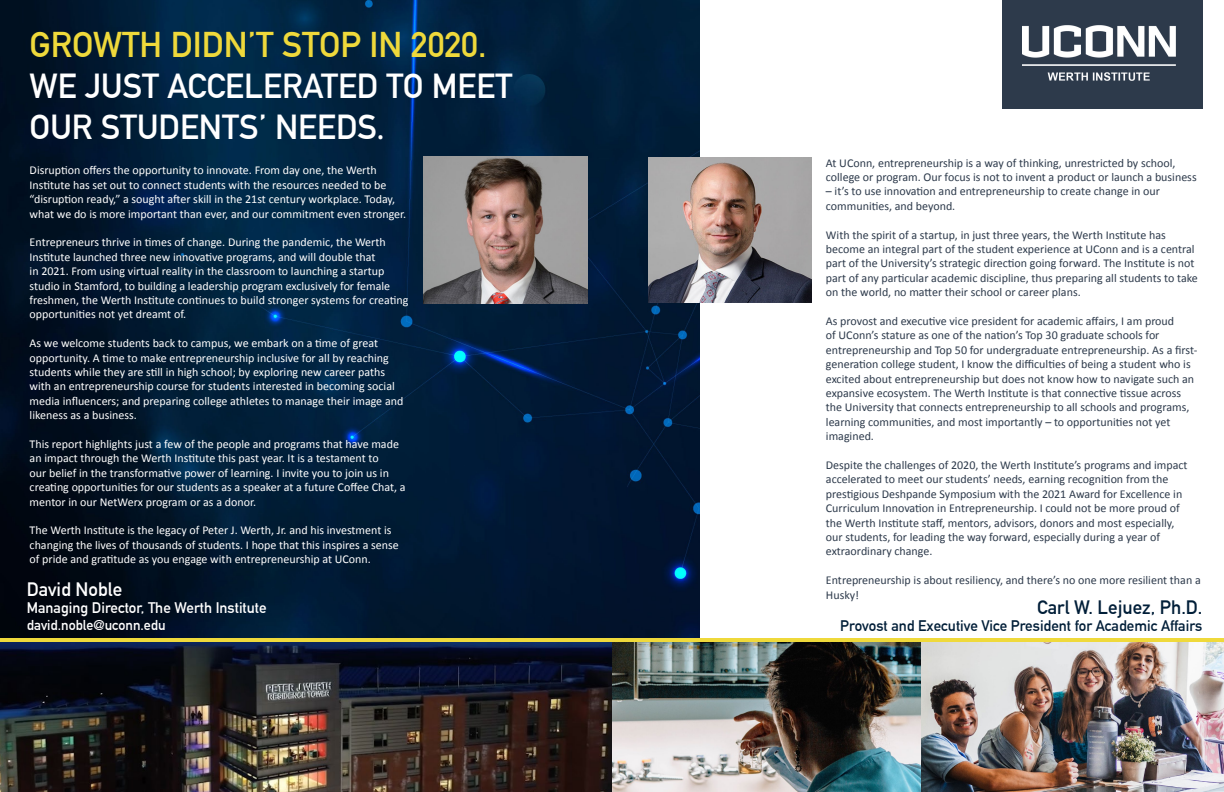
<style>
.page{position:relative;width:1224px;height:792px;background:#fff}
.page>*{position:absolute;margin:0;border:0;box-sizing:border-box;transform-origin:0 0}
.t1{font:700 35px "DIN Alternate";color:#efd93b}
.t2{font:700 34px/40.8px "DIN Alternate";color:#fff}
.t3{font:700 19px "DIN Alternate";color:#001e38}
.t4{font:700 19px "DIN Alternate";color:#fff}
.t5{font:700 15px "DIN Alternate";color:#001e38}
.t6{font:700 15px "DIN Alternate";color:#fff}
.t7{font:700 14px "DIN Alternate";color:#fff}
.t8{font:12px/14.4px "Calibri";color:#2d3a4b}
.t9{font:12px/14.4px "Calibri";color:#fff}
.s1{font-family:"Myriad Pro";font-weight:400}
</style>
<div class="page">
<img style="left:0;top:0;width:700px;height:638px">
<hr style="left:0;top:638px;width:1224px;height:4px;background:#efd93b">
<img style="left:0;top:642px;width:1224px;height:150px">
<img style="left:423px;top:156px;width:165px;height:147px">
<img style="left:648px;top:158px;width:163px;height:144px">
<div style="left:1002px;top:0;width:200px;height:109px;background:#2d3a4b"></div>
<img style="left:1022px;top:25px;width:153px;height:56px">
<h1 class="t1" style="left:30px;top:18px;width:458px">GROWTH DIDN’T STOP IN 2020.</h1>
<h2 class="t2" style="left:30px;top:63px;width:484px">WE JUST ACCELERATED TO MEET<br>OUR STUDENTS’ NEEDS<span class="s1">.</span></h2>
<p class="t9" style="left:30px;top:163px;width:378px">Disruption offers the opportunity to innovate. From day one, the Werth Institute has set out to connect students with the resources needed to be “disruption ready,” a sought after skill in the 21st century workplace. Today, what we do is more important than ever, and our commitment even stronger.</p>
<p class="t9" style="left:30px;top:235px;width:380px">Entrepreneurs thrive in times of change. During the pandemic, the Werth Institute launched three new innovative programs, and will double that<br>in 2021. From using virtual reality in the classroom to launching a startup studio in Stamford, to building a leadership program exclusively for female freshmen, the Werth Institute continues to build stronger systems for creating opportunities not yet dreamt of.</p>
<p class="t9" style="left:30px;top:336px;width:375px">As we welcome students back to campus, we embark on a time of great opportunity. A time to make entrepreneurship inclusive for all by reaching students while they are still in high school; by exploring new career paths with an entrepreneurship course for students interested in becoming social media influencers; and preparing college athletes to manage their image and likeness as a business.</p>
<p class="t9" style="left:30px;top:437px;width:377px">This report highlights just a few of the people and programs that have made an impact through the Werth Institute this past year. It is a testament to<br>our belief in the transformative power of learning. I invite you to join us in creating opportunities for our students as a speaker at a future Coffee Chat, a mentor in our NetWerx program or as a donor.</p>
<p class="t9" style="left:30px;top:523px;width:371px">The Werth Institute is the legacy of Peter J. Werth, Jr. and his investment is changing the lives of thousands of students. I hope that this inspires a sense of pride and gratitude as you engage with entrepreneurship at UConn.</p>
<h3 class="t4" style="left:27px;top:575px;width:97px">David Noble</h3>
<p class="t6" style="left:27px;top:596px;width:241px">Managing Director, The Werth Institute</p>
<p class="t7" style="left:27px;top:614px;width:140px">david.noble@uconn.edu</p>
<p class="t8" style="left:826px;top:155px;width:372px">At UConn, entrepreneurship is a way of thinking, unrestricted by school, college or program. Our focus is not to invent a product or launch a business</p>
<p class="t8" style="left:826px;top:184px;width:336px">– it’s to use innovation and entrepreneurship to create change in our communities, and beyond.</p>
<p class="t8" style="left:826px;top:227px;width:373px">With the spirit of a startup, in just three years, the Werth Institute has become an integral part of the student experience at UConn and is a central part of the University’s strategic direction going forward. The Institute is not part of any particular academic discipline, thus preparing all students to take on the world, no matter their school or career plans.</p>
<p class="t8" style="left:826px;top:313px;width:373px">As provost and executive vice president for academic affairs, I am proud<br>of UConn’s stature as one of the nation’s Top 30 graduate schools for entrepreneurship and Top 50 for undergraduate entrepreneurship. As a first&shy;generation college student, I know the difficulties of being a student who is excited about entrepreneurship but does not know how to navigate such an expansive ecosystem. The Werth Institute is that connective tissue across the University that connects entrepreneurship to all schools and programs, learning communities, and most importantly – to opportunities not yet imagined.</p>
<p class="t8" style="left:826px;top:457px;width:363px">Despite the challenges of 2020, the Werth Institute’s programs and impact accelerated to meet our students’ needs, earning recognition from the prestigious Deshpande Symposium with the 2021 Award for Excellence in Curriculum Innovation in Entrepreneurship. I could not be more proud of the Werth Institute staff, mentors, advisors, donors and most especially, our students, for leading the way forward, especially during a year of extraordinary change.</p>
<p class="t8" style="left:826px;top:573px;width:376px">Entrepreneurship is about resiliency, and there’s no one more resilient than a<br>Husky!</p>
<h3 class="t3" style="left:1037px;top:593px;width:167px">Carl W. Lejuez, Ph.D.</h3>
<p class="t5" style="left:840px;top:614px;width:364px">Provost and Executive Vice President for Academic Affairs</p>
</div>
